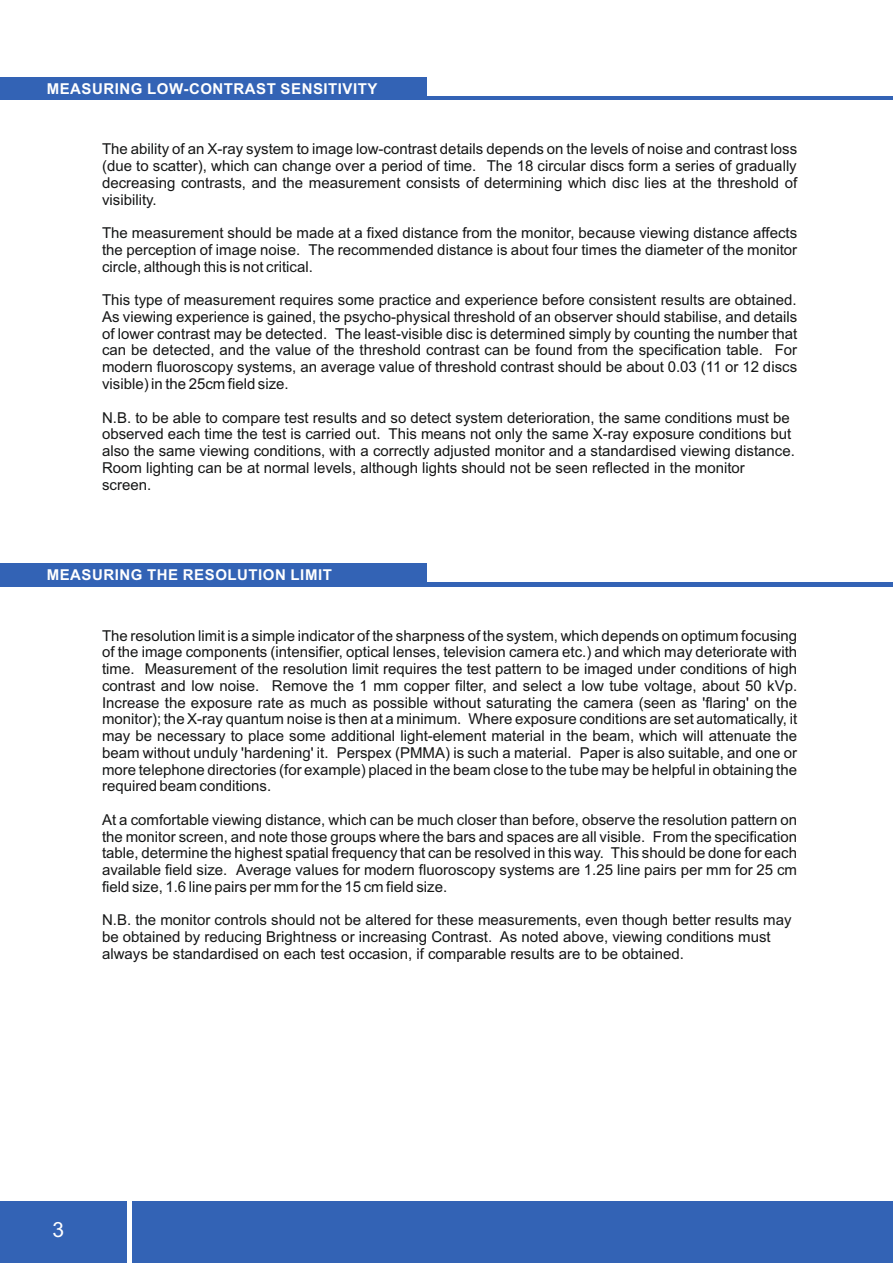
<style>
.page{position:relative;width:893px;height:1263px;background:#fff}
.page>*{position:absolute;margin:0;border:0;box-sizing:border-box;transform-origin:0 0}
.t1{font:21px "Arial";color:#fff}
.t2{font:15px/16.8px "Arial";color:#151616;text-align:justify}
.t3{font:700 15px "Arial";letter-spacing:.035em;color:#fff}
</style>
<div class="page">
<div style="left:0;top:1201px;width:893px;height:62px;background:#3363b5"></div>
<hr style="left:127px;top:1189px;width:4px;height:74px;background:#fff">
<div style="left:0;top:96px;width:893px;height:5px;background:#3363b5"></div>
<div style="left:0;top:77px;width:427px;height:22px;background:#3363b5"></div>
<hr style="left:0;top:583px;width:893px;height:4px;background:#3363b5">
<div style="left:0;top:564px;width:427px;height:21px;background:#3363b5"></div>
<p class="t3" style="left:47px;top:83px;width:332px">MEASURING LOW-CONTRAST SENSITIVITY</p>
<p class="t2" style="left:102px;top:142px;width:697px">The ability of an X-ray system to image low-contrast details depends on the levels of noise and contrast loss (due to scatter), which can change over a period of time. The 18 circular discs form a series of gradually decreasing contrasts, and the measurement consists of determining which disc lies at the threshold of visibility.</p>
<p class="t2" style="left:102px;top:226px;width:697px">The measurement should be made at a fixed distance from the monitor, because viewing distance affects the perception of image noise. The recommended distance is about four times the diameter of the monitor circle, although this is not critical.</p>
<p class="t2" style="left:102px;top:293px;width:697px">This type of measurement requires some practice and experience before consistent results are obtained.<br>As viewing experience is gained, the psycho-physical threshold of an observer should stabilise, and details of lower contrast may be detected. The least-visible disc is determined simply by counting the number that can be detected, and the value of the threshold contrast can be found from the specification table. For modern fluoroscopy systems, an average value of threshold contrast should be about 0.03 (11 or 12 discs visible) in the 25cm field size.</p>
<p class="t2" style="left:102px;top:410px;width:694px;text-align:left">N.B. to be able to compare test results and so detect system deterioration, the same conditions must be observed each time the test is carried out. This means not only the same X-ray exposure conditions but also the same viewing conditions, with a correctly adjusted monitor and a standardised viewing distance.<br>Room lighting can be at normal levels, although lights should not be seen reflected in the monitor screen.</p>
<p class="t3" style="left:47px;top:569px;width:287px">MEASURING THE RESOLUTION LIMIT</p>
<p class="t2" style="left:102px;top:628px;width:697px">The resolution limit is a simple indicator of the sharpness of the system, which depends on optimum focusing of the image components (intensifier, optical lenses, television camera etc.) and which may deteriorate with time. Measurement of the resolution limit requires the test pattern to be imaged under conditions of high contrast and low noise. Remove the 1 mm copper filter, and select a low tube voltage, about 50 kVp.<br>Increase the exposure rate as much as possible without saturating the camera (seen as 'flaring' on the monitor); the X-ray quantum noise is then at a minimum. Where exposure conditions are set automatically, it may be necessary to place some additional light-element material in the beam, which will attenuate the beam without unduly 'hardening' it. Perspex (PMMA) is such a material. Paper is also suitable, and one or more telephone directories (for example) placed in the beam close to the tube may be helpful in obtaining the required beam conditions.</p>
<p class="t2" style="left:102px;top:813px;width:697px">At a comfortable viewing distance, which can be much closer than before, observe the resolution pattern on the monitor screen, and note those groups where the bars and spaces are all visible. From the specification table, determine the highest spatial frequency that can be resolved in this way. This should be done for each available field size. Average values for modern fluoroscopy systems are 1.25 line pairs per mm for 25 cm field size, 1.6 line pairs per mm for the 15 cm field size.</p>
<p class="t2" style="left:102px;top:913px;width:691px;text-align:left">N.B. the monitor controls should not be altered for these measurements, even though better results may be obtained by reducing Brightness or increasing Contrast. As noted above, viewing conditions must always be standardised on each test occasion, if comparable results are to be obtained.</p>
<h1 class="t1" style="left:52px;top:1222px;width:13px">3</h1>
</div>
